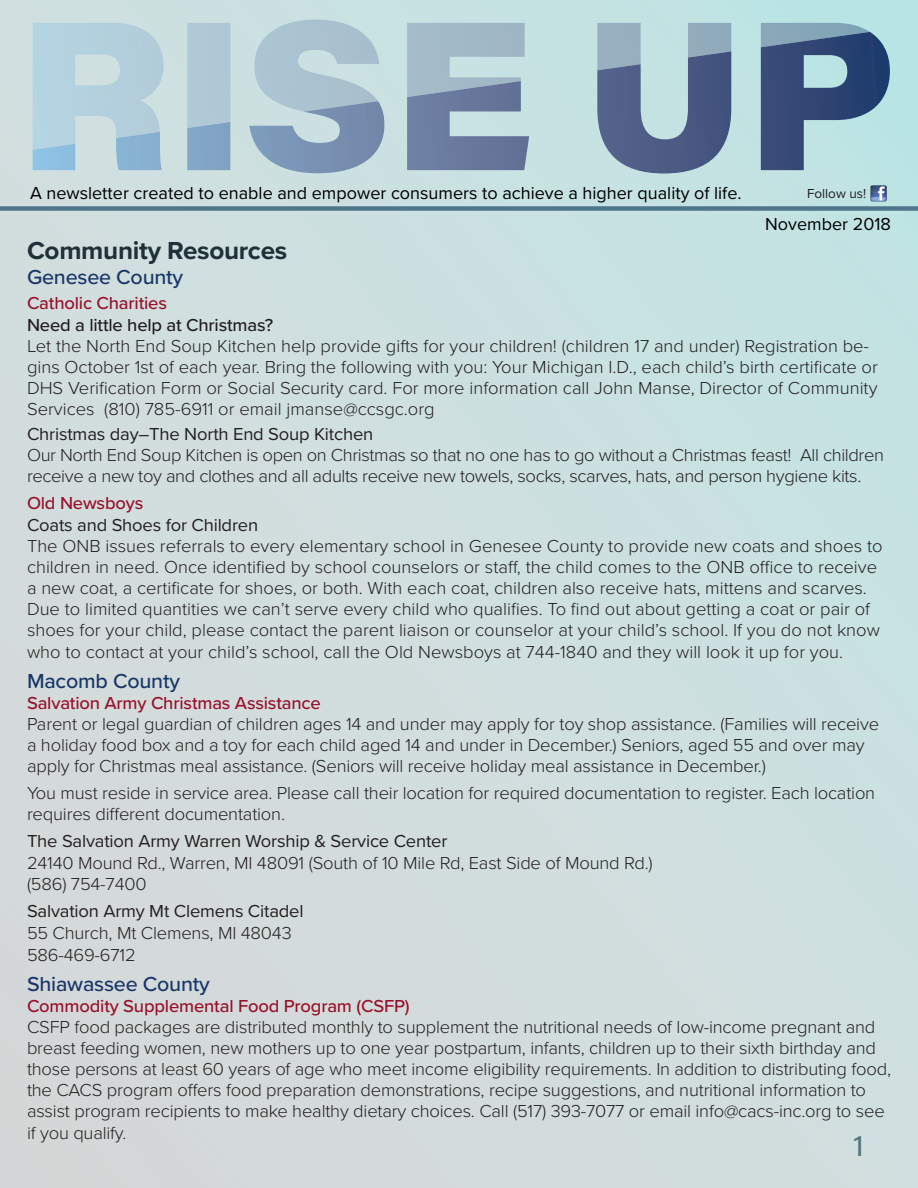
<style>
.page{position:relative;width:918px;height:1188px;background:#d1dfdf}
.page>*{position:absolute;margin:0;border:0;box-sizing:border-box;transform-origin:0 0}
.t1{font:30px "Acumin Pro";color:#3d5b6a}
.t2{font:700 25.5px "Proxima Nova";letter-spacing:-.01em;color:#203038}
.t3{font:500 21px "Proxima Nova";letter-spacing:-.01em;color:#183668}
.t4{font:300 18px/21px "Proxima Nova";letter-spacing:-.01em;color:#231f20}
.t5{font:18px "Proxima Nova";letter-spacing:-.01em;color:#231f20}
.t6{font:500 18px "Proxima Nova";letter-spacing:-.01em;color:#98102b}
.t7{font:18px "Proxima Nova";color:#000}
.t8{font:500 18px "Proxima Nova";letter-spacing:-.01em;color:#231f20}
.t9{font:13.5px "Proxima Nova";color:#231f20}
</style>
<div class="page">
<div style="left:0;top:206px;width:918px;height:5px;background:#50768c"></div>
<svg style="left:33px;top:23px;width:131px;height:147px"></svg>
<svg style="left:187px;top:23px;width:43px;height:147px;background:#a1bdd0"></svg>
<svg style="left:249px;top:20px;width:135px;height:153px"></svg>
<svg style="left:407px;top:23px;width:122px;height:147px"></svg>
<svg style="left:597px;top:23px;width:134px;height:150px"></svg>
<svg style="left:761px;top:23px;width:129px;height:147px;background:#6885a0"></svg>
<img style="left:870px;top:186px;width:16px;height:16px">
<p class="t7" style="left:30px;top:180px;width:713px">A newsletter created to enable and empower consumers to achieve a higher quality of life.</p>
<p class="t9" style="left:807px;top:184px;width:61px">Follow us!</p>
<p class="t7" style="left:765px;top:211px;width:127px">November 2018</p>
<p class="t2" style="left:27px;top:231px;width:262px">Community Resources</p>
<p class="t3" style="left:27px;top:261px;width:158px">Genesee County</p>
<p class="t6" style="left:27px;top:290px;width:141px">Catholic Charities</p>
<p class="t8" style="left:27px;top:312px;width:248px">Need a little help at Christmas?</p>
<p class="t4" style="left:27px;top:335px;width:852px">Let the North End Soup Kitchen help provide gifts for your children! (children 17 and under) Registration be&shy;gins October 1st of each year. Bring the following with you: Your Michigan I.D., each child’s birth certificate or DHS Verification Form or Social Security card. For more information call John Manse, Director of Community Services (810) 785-6911 or email jmanse@ccsgc.org</p>
<p class="t5" style="left:27px;top:421px;width:348px">Christmas day–The North End Soup Kitchen</p>
<p class="t4" style="left:27px;top:444px;width:859px">Our North End Soup Kitchen is open on Christmas so that no one has to go without a Christmas feast! All children receive a new toy and clothes and all adults receive new towels, socks, scarves, hats, and person hygiene kits.</p>
<p class="t6" style="left:27px;top:490px;width:118px">Old Newsboys</p>
<p class="t5" style="left:27px;top:512px;width:233px">Coats and Shoes for Children</p>
<p class="t4" style="left:27px;top:534px;width:857px">The ONB issues referrals to every elementary school in Genesee County to provide new coats and shoes to children in need. Once identified by school counselors or staff, the child comes to the ONB office to receive a new coat, a certificate for shoes, or both. With each coat, children also receive hats, mittens and scarves.</p>
<p class="t4" style="left:27px;top:597px;width:854px">Due to limited quantities we can’t serve every child who qualifies. To find out about getting a coat or pair of shoes for your child, please contact the parent liaison or counselor at your child’s school. If you do not know who to contact at your child’s school, call the Old Newsboys at 744-1840 and they will look it up for you.</p>
<p class="t3" style="left:27px;top:665px;width:155px">Macomb County</p>
<p class="t6" style="left:27px;top:690px;width:295px">Salvation Army Christmas Assistance</p>
<p class="t4" style="left:27px;top:713px;width:854px">Parent or legal guardian of children ages 14 and under may apply for toy shop assistance. (Families will receive a holiday food box and a toy for each child aged 14 and under in December.) Seniors, aged 55 and over may apply for Christmas meal assistance. (Seniors will receive holiday meal assistance in December.)</p>
<p class="t4" style="left:27px;top:782px;width:850px">You must reside in service area. Please call their location for required documentation to register. Each location requires different documentation.</p>
<p class="t5" style="left:27px;top:828px;width:422px">The Salvation Army Warren Worship &amp; Service Center</p>
<p class="t4" style="left:27px;top:851px;width:627px">24140 Mound Rd., Warren, MI 48091 (South of 10 Mile Rd, East Side of Mound Rd.)</p>
<p class="t4" style="left:27px;top:873px;width:121px">(586) 754-7400</p>
<p class="t5" style="left:27px;top:898px;width:278px">Salvation Army Mt Clemens Citadel</p>
<p class="t4" style="left:27px;top:921px;width:266px">55 Church, Mt Clemens, MI 48043</p>
<p class="t4" style="left:27px;top:943px;width:110px">586-469-6712</p>
<p class="t3" style="left:27px;top:968px;width:184px">Shiawassee County</p>
<p class="t6" style="left:27px;top:993px;width:384px">Commodity Supplemental Food Program (CSFP)</p>
<p class="t4" style="left:27px;top:1016px;width:866px">CSFP food packages are distributed monthly to supplement the nutritional needs of low-income pregnant and breast feeding women, new mothers up to one year postpartum, infants, children up to their sixth birthday and those persons at least 60 years of age who meet income eligibility requirements. In addition to distributing food, the CACS program offers food preparation demonstrations, recipe suggestions, and nutritional information to assist program recipients to make healthy dietary choices. Call (517) 393-7077 or email info@cacs-inc.org to see if you qualify.</p>
<h1 class="t1" style="left:853px;top:1125px;width:12px">1</h1>
</div>
